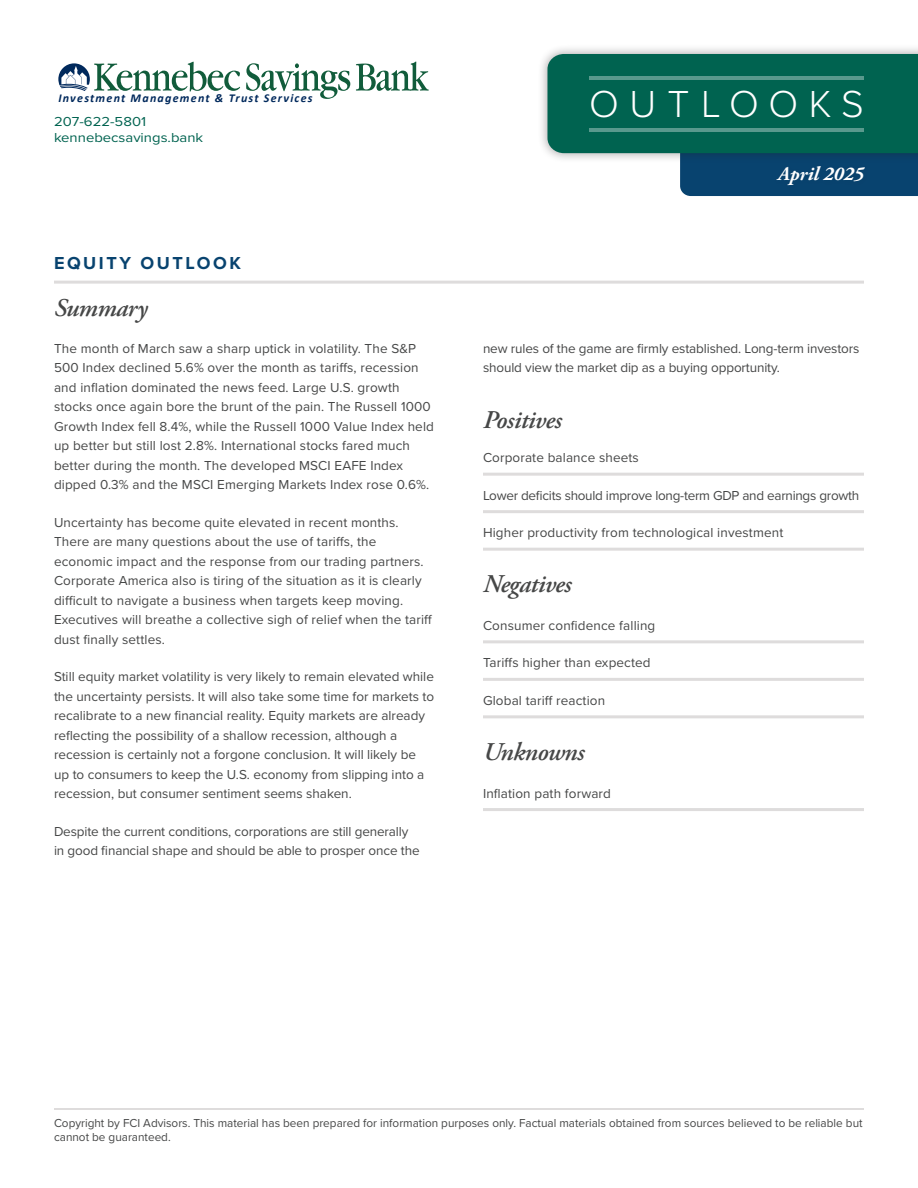
<style>
.page{position:relative;width:918px;height:1188px;background:#fff}
.page>*{position:absolute;margin:0;border:0;box-sizing:border-box;transform-origin:0 0}
.t1{font:300 39px "Proxima Nova";letter-spacing:.265em;color:#fff}
.t2{font:italic 600 25.5px "Adobe Garamond Pro";letter-spacing:-.02em;color:#464747}
.t3{font:italic 700 19.5px "Adobe Garamond Pro";color:#fff}
.t4{font:700 18px "Proxima Nova";letter-spacing:.14em;color:#08436f}
.t5{font:13.5px/19.5px "Proxima Nova";letter-spacing:.01em;color:#464747}
.t6{font:13.5px/19.5px "Proxima Nova";letter-spacing:-.01em;color:#464747}
.t7{font:13.5px "Proxima Nova";letter-spacing:-.02em;color:#464747}
.t8{font:13.5px/16.2px "Proxima Nova";color:#006350;scale:1.1 1}
.t9{font:12px/14.4px "Proxima Nova";color:#464747}
.t10{font:italic 700 12px "Calibri";letter-spacing:.105em;color:#00295c}
</style>
<div class="page">
<div style="left:538px;top:44px;width:380px;height:119px;background:#231f20;opacity:.38"></div>
<svg style="left:547px;top:54px;width:371px;height:142px;background:#207069"></svg>
<hr style="left:590px;top:76px;width:274px;height:4px;background:#59998d">
<hr style="left:590px;top:128px;width:274px;height:4px;background:#59998d">
<div style="left:772px;top:162px;width:97px;height:30px;background:#08426e"></div>
<hr style="left:54px;top:1108px;width:810px;height:2px;background:#dedcdc">
<svg style="left:58px;top:62px;width:182px;height:30px"></svg>
<svg style="left:246px;top:63px;width:104px;height:36px"></svg>
<svg style="left:356px;top:62px;width:73px;height:29px"></svg>
<hr style="left:54px;top:281px;width:810px;height:3px;background:#dedcdc">
<hr style="left:483px;top:808px;width:381px;height:3px;background:#dedcdc">
<hr style="left:483px;top:715px;width:381px;height:3px;background:#dedcdc">
<hr style="left:483px;top:678px;width:381px;height:3px;background:#dedcdc">
<hr style="left:483px;top:640px;width:381px;height:3px;background:#dedcdc">
<hr style="left:483px;top:548px;width:381px;height:3px;background:#dedcdc">
<hr style="left:483px;top:510px;width:381px;height:3px;background:#dedcdc">
<hr style="left:483px;top:473px;width:381px;height:3px;background:#dedcdc">
<p class="t10" style="left:58px;top:90px;width:256px">Investment Management &amp; Trust Services</p>
<p class="t8" style="left:54px;top:113px;width:137px">207-622-5801 kennebecsavings.bank</p>
<p class="t4" style="left:54px;top:249px;width:189px">EQUITY OUTLOOK</p>
<h2 class="t2" style="left:54px;top:293px;width:95px">Summary</h2>
<p class="t5" style="left:54px;top:338px;width:381px">The month of March saw a sharp uptick in volatility. The S&amp;P 500 Index declined 5.6% over the month as tarifs, recession and infation dominated the news feed. Large U.S. growth stocks once again bore the brunt of the pain. The Russell 1000<br>Growth Index fell 8.4%, while the Russell 1000 Value Index held up better but still lost 2.8%. International stocks fared much better during the month. The developed MSCI EAFE Index dipped 0.3% and the MSCI Emerging Markets Index rose 0.6%.</p>
<p class="t5" style="left:54px;top:512px;width:380px">Uncertainty has become quite elevated in recent months.<br>There are many questions about the use of tarifs, the economic impact and the response from our trading partners.<br>Corporate America also is tiring of the situation as it is clearly difcult to navigate a business when targets keep moving.<br>Executives will breathe a collective sigh of relief when the tarif dust fnally settles.</p>
<p class="t5" style="left:54px;top:667px;width:382px">Still equity market volatility is very likely to remain elevated while the uncertainty persists. It will also take some time for markets to recalibrate to a new fnancial reality. Equity markets are already refecting the possibility of a shallow recession, although a recession is certainly not a forgone conclusion. It will likely be up to consumers to keep the U.S. economy from slipping into a recession, but consumer sentiment seems shaken.</p>
<p class="t6" style="left:54px;top:821px;width:367px">Despite the current conditions, corporations are still generally in good fnancial shape and should be able to prosper once the</p>
<h1 class="t1" style="left:589px;top:75px;width:276px">OUTLOOKS</h1>
<h3 class="t3" style="left:778px;top:162px;width:87px">April 2025</h3>
<p class="t6" style="left:483px;top:338px;width:378px">new rules of the game are frmly established. Long-term investors should view the market dip as a buying opportunity.</p>
<h2 class="t2" style="left:483px;top:405px;width:80px">Positives</h2>
<p class="t5" style="left:483px;top:447px;width:157px">Corporate balance sheets</p>
<p class="t7" style="left:483px;top:485px;width:378px">Lower defcits should improve long-term GDP and earnings growth</p>
<p class="t5" style="left:483px;top:522px;width:302px">Higher productivity from technological investment</p>
<h2 class="t2" style="left:483px;top:570px;width:90px">Negatives</h2>
<p class="t5" style="left:483px;top:615px;width:174px">Consumer confdence falling</p>
<p class="t5" style="left:483px;top:653px;width:169px">Tarifs higher than expected</p>
<p class="t5" style="left:483px;top:690px;width:124px">Global tarif reaction</p>
<h2 class="t2" style="left:483px;top:737px;width:103px">Unknowns</h2>
<p class="t5" style="left:483px;top:783px;width:130px">Infation path forward</p>
<p class="t9" style="left:54px;top:1115px;width:810px">Copyright by FCI Advisors. This material has been prepared for information purposes only. Factual materials obtained from sources believed to be reliable but cannot be guaranteed.</p>
</div>
